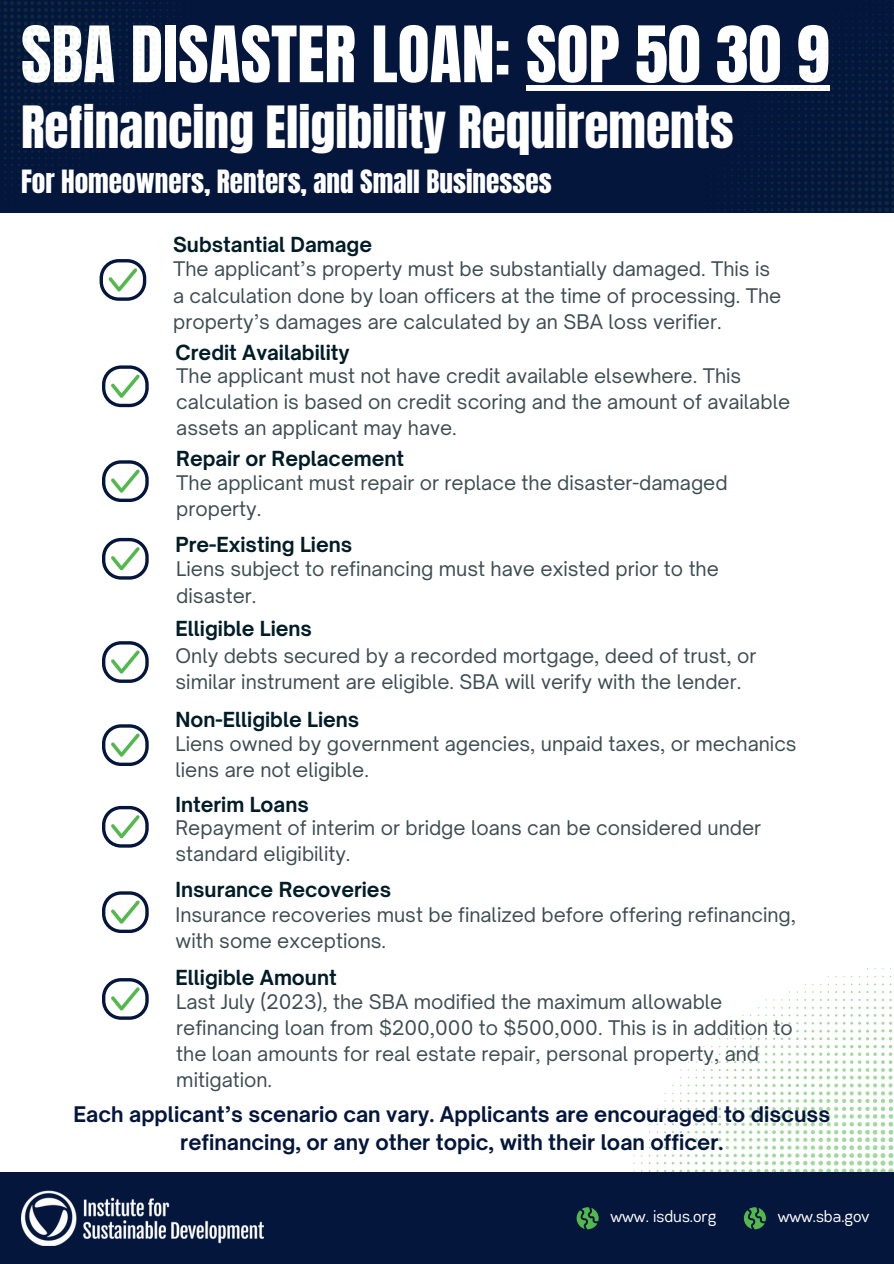
<style>
.page{position:relative;width:894px;height:1264px;background:#fff}
.page>*{position:absolute;margin:0;border:0;box-sizing:border-box;transform-origin:0 0}
.t1{font:66px "Anton";color:#fff}
.t2{font:49.5px "Anton";color:#fff}
.t3{font:27.3px "Anton";color:#fff}
.t4{font:700 20.55px/28.2px "Open Sauce One";color:#04163c;text-align:center}
.t5{font:700 19.95px "Open Sauce One";color:#001c27}
.t6{font:19.35px/26.1px "Open Sauce One";color:#3e4d52}
.t7{font:16.95px "Gabriel Sans Cond";color:#fff}
</style>
<div class="page">
<div style="left:0;top:0;width:893px;height:213px;background:#04163c"></div>
<div style="left:526px;top:86px;width:303px;height:5px;background:#fff"></div>
<svg style="left:0;top:1px;width:181px;height:198px"></svg>
<svg style="left:717px;top:14px;width:176px;height:198px"></svg>
<svg style="left:633px;top:1263px;width:17px;height:1px"></svg>
<div style="left:0;top:1171px;width:893px;height:92px;background:#04163c"></div>
<svg style="left:99px;top:259px;width:47px;height:42px"></svg>
<svg style="left:102px;top:365px;width:47px;height:42px"></svg>
<svg style="left:102px;top:460px;width:47px;height:42px"></svg>
<svg style="left:102px;top:538px;width:47px;height:41px"></svg>
<svg style="left:102px;top:641px;width:47px;height:41px"></svg>
<svg style="left:102px;top:724px;width:47px;height:42px"></svg>
<svg style="left:102px;top:806px;width:47px;height:41px"></svg>
<svg style="left:102px;top:891px;width:47px;height:42px"></svg>
<svg style="left:102px;top:978px;width:47px;height:41px"></svg>
<img style="left:21px;top:1190px;width:242px;height:55px">
<svg style="left:576px;top:1207px;width:22px;height:22px"></svg>
<svg style="left:656px;top:983px;width:237px;height:247px"></svg>
<p class="t1" style="left:21px;top:7px;width:810px">SBA DISASTER LOAN: SOP 50 30 9</p>
<h4 class="t2" style="left:21px;top:92px;width:714px">Refinancing Eligibility Requirements</h4>
<h5 class="t3" style="left:21px;top:162px;width:532px">For Homeowners, Renters, and Small Businesses</h5>
<h1 class="t5" style="left:173px;top:232px;width:200px">Substantial Damage</h1>
<p class="t6" style="left:173px;top:256px;width:609px">The applicant’s property must be substantially damaged. This is a calculation done by loan officers at the time of processing. The property’s damages are calculated by an SBA loss verifier.</p>
<h3 class="t5" style="left:175px;top:340px;width:176px">Credit Availability</h3>
<h2 class="t6" style="left:176px;top:363px;width:615px">The applicant must not have credit available elsewhere. This calculation is based on credit scoring and the amount of available assets an applicant may have.</h2>
<p class="t5" style="left:176px;top:446px;width:229px">Repair or Replacement</p>
<p class="t6" style="left:176px;top:469px;width:552px">The applicant must repair or replace the disaster-damaged property.</p>
<p class="t5" style="left:175px;top:532px;width:178px">Pre-Existing Liens</p>
<p class="t6" style="left:176px;top:555px;width:544px;line-height:27px">Liens subject to refinancing must have existed prior to the disaster.</p>
<p class="t5" style="left:175px;top:615px;width:138px">Elligible Liens</p>
<p class="t6" style="left:175px;top:642px;width:582px">Only debts secured by a recorded mortgage, deed of trust, or similar instrument are eligible. SBA will verify with the lender.</p>
<p class="t5" style="left:175px;top:707px;width:185px">Non-Elligible Liens</p>
<p class="t6" style="left:175px;top:730px;width:622px">Liens owned by government agencies, unpaid taxes, or mechanics liens are not eligible.</p>
<h4 class="t5" style="left:175px;top:791px;width:135px">Interim Loans</h4>
<p class="t6" style="left:175px;top:814px;width:587px">Repayment of interim or bridge loans can be considered under standard eligibility.</p>
<h4 class="t5" style="left:175px;top:877px;width:217px">Insurance Recoveries</h4>
<h5 class="t6" style="left:175px;top:901px;width:622px">Insurance recoveries must be finalized before offering refinancing, with some exceptions.</h5>
<h4 class="t5" style="left:175px;top:964px;width:162px">Elligible Amount</h4>
<h5 class="t6" style="left:176px;top:988px;width:618px">Last July (2023), the SBA modified the maximum allowable refinancing loan from $200,000 to $500,000. This is in addition to the loan amounts for real estate repair, personal property, and mitigation.</h5>
<h4 class="t4" style="left:73px;top:1099px;width:758px">Each applicant’s scenario can vary. Applicants are encouraged to discuss refinancing, or any other topic, with their loan officer.</h4>
<h4 class="t7" style="left:610px;top:1208px;width:107px">www. isdus.org</h4>
<h5 class="t7" style="left:778px;top:1208px;width:93px">www.sba.gov</h5>
</div>
